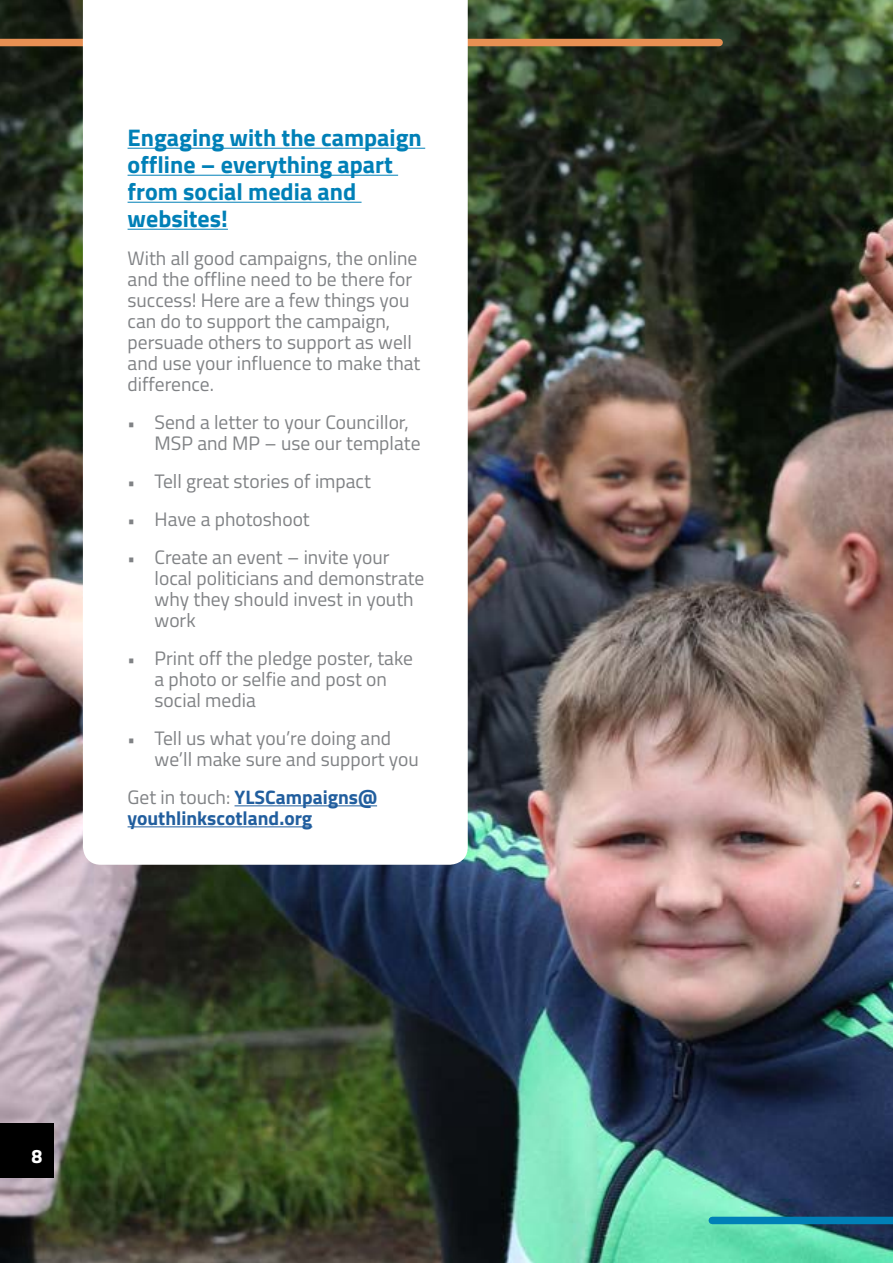
<style>
.page{position:relative;width:893px;height:1263px;background:#fff}
.page>*{position:absolute;margin:0;border:0;box-sizing:border-box;transform-origin:0 0}
.t1{font:700 24px/27px "Titillium";color:#0080b7}
.t2{font:19.5px/21px "Titillium";color:#808285}
.t3{font:700 19.5px/21px "Titillium";color:#215e9e}
.t4{font:700 19.5px "Titillium";color:#fff}
.s1{font-size:16.5px}
.s2{font-weight:400;color:#808285}
</style>
<div class="page">
<img style="left:0;top:0;width:893px;height:1263px">
<div style="left:0;top:1124px;width:54px;height:54px;background:#000"></div>
<div style="left:712px;top:1217px;width:181px;height:7px;background:#0080b7"></div>
<div style="left:0;top:39px;width:719px;height:7px;background:#e89053"></div>
<svg style="left:83px;top:0;width:385px;height:865px"></svg>
<hr style="left:128px;top:148px;width:297px;height:1px;background:#0080b7">
<hr style="left:128px;top:175px;width:270px;height:1px;background:#0080b7">
<hr style="left:128px;top:202px;width:234px;height:1px;background:#0080b7">
<hr style="left:128px;top:229px;width:100px;height:1px;background:#0080b7">
<hr style="left:235px;top:805px;width:142px;height:1px;background:#215e9e">
<hr style="left:128px;top:826px;width:184px;height:1px;background:#215e9e">
<p class="t1" style="left:128px;top:122px;width:296px">Engaging with the campaign offline – everything apart from social media and websites!</p>
<p class="t2" style="left:128px;top:246px;width:294px">With all good campaigns, the online and the offline need to be there for success! Here are a few things you can do to support the campaign, persuade others to support as well and use your influence to make that difference.</p>
<p class="t2" style="left:155px;top:410px;width:267px;text-indent:-27px"><span class="s1">•</span> Send a letter to your Councillor,<br>MSP and MP – use our template</p>
<p class="t2" style="left:128px;top:469px;width:245px"><span class="s1">•</span> Tell great stories of impact</p>
<p class="t2" style="left:128px;top:507px;width:184px"><span class="s1">•</span> Have a photoshoot</p>
<p class="t2" style="left:155px;top:545px;width:271px;text-indent:-27px"><span class="s1">•</span> Create an event – invite your local politicians and demonstrate why they should invest in youth work</p>
<p class="t2" style="left:155px;top:646px;width:260px;text-indent:-27px"><span class="s1">•</span> Print off the pledge poster, take a photo or selfie and post on social media</p>
<p class="t2" style="left:155px;top:726px;width:266px;text-indent:-27px"><span class="s1">•</span> Tell us what you’re doing and we’ll make sure and support you</p>
<p class="t3" style="left:128px;top:785px;width:251px"><span class="s2">Get in touch:</span> YLSCampaigns@ youthlinkscotland.org</p>
<p class="t4" style="left:31px;top:1142px;width:12px">8</p>
</div>
